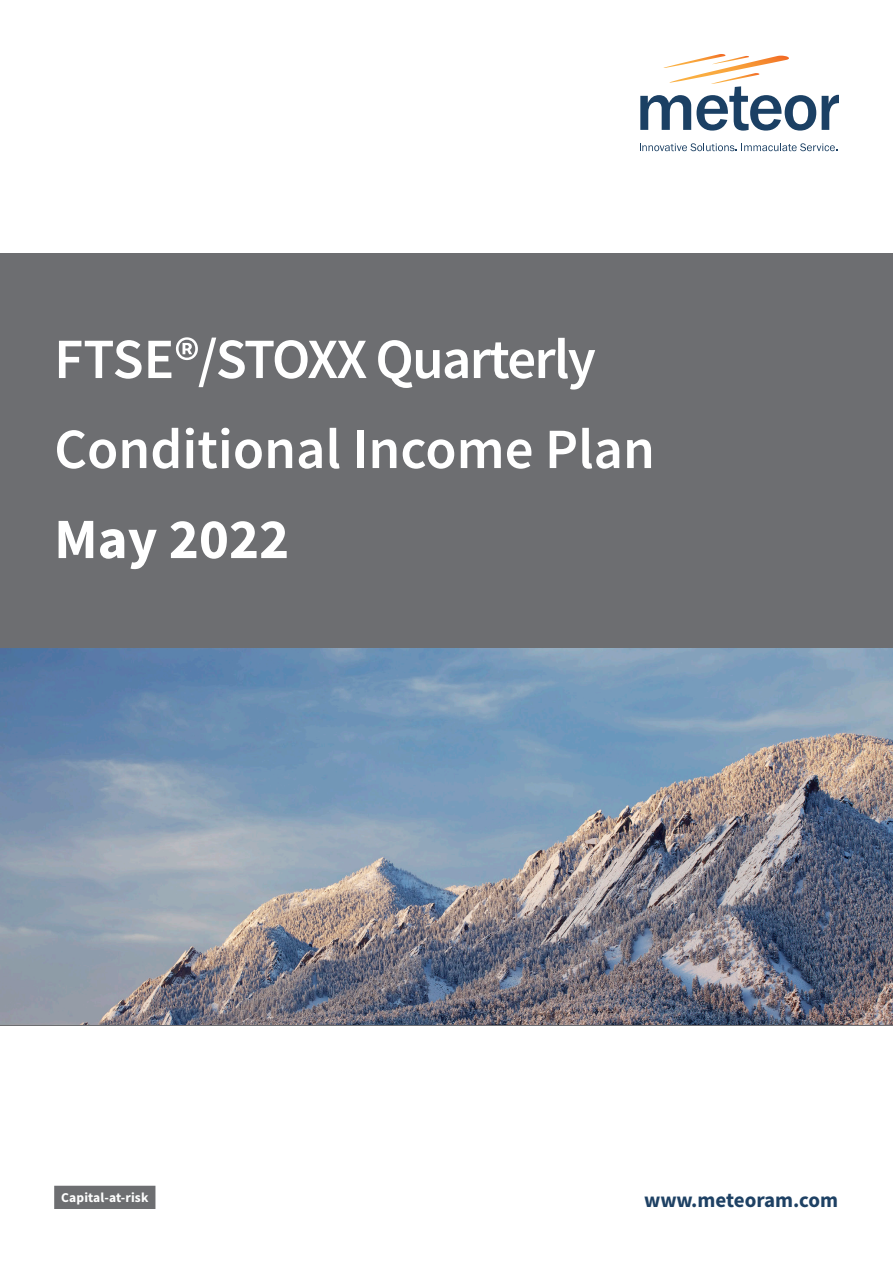
<style>
.page{position:relative;width:893px;height:1263px;background:#fff}
.page>*{position:absolute;margin:0;border:0;box-sizing:border-box;transform-origin:0 0}
.t1{font:600 57px/90px "Source Sans Pro";color:#fff}
.t2{font:700 57px "Source Sans Pro";color:#fff}
.t3{font:700 21px "Source Sans Pro";color:#1e4164}
.t4{font:700 13.5px "Source Sans Pro";letter-spacing:.01em;color:#fff}
</style>
<div class="page">
<svg style="left:640px;top:54px;width:176px;height:77px"></svg>
<svg style="left:822px;top:95px;width:17px;height:35px"></svg>
<svg style="left:640px;top:143px;width:197px;height:8px"></svg>
<div style="left:0;top:253px;width:893px;height:772px;background:#6d6e71"></div>
<div style="left:55px;top:1186px;width:100px;height:22px;background:#6d6e71"></div>
<div style="left:54px;top:1186px;width:101px;height:23px;border:2px solid #6d6e71"></div>
<img style="left:0;top:648px;width:893px;height:377px">
<p class="t1" style="left:54px;top:314px;width:602px">FTSE®/STOXX Quarterly<br>Conditional Income Plan</p>
<p class="t2" style="left:54px;top:500px;width:236px">May 2022</p>
<p class="t4" style="left:61px;top:1189px;width:89px">Capital-at-risk</p>
<p class="t3" style="left:644px;top:1185px;width:196px">www.meteoram.com</p>
</div>
